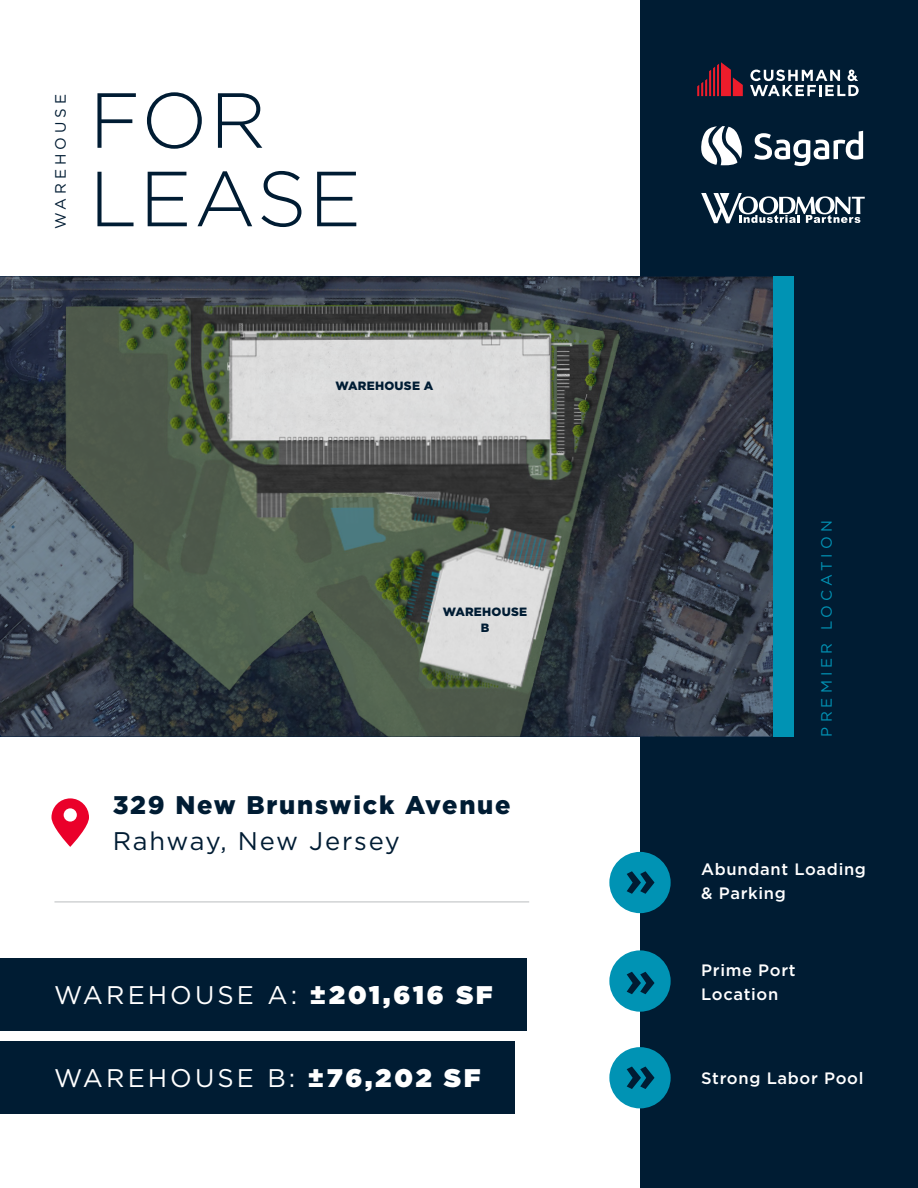
<style>
.page{position:relative;width:918px;height:1188px;background:#fff}
.page>*{position:absolute;margin:0;border:0;box-sizing:border-box;transform-origin:0 0}
.t1{font:300 77.85px/78.4px "Gotham";letter-spacing:.03em;color:#001c33}
.t2{font:25.5px "Gotham";letter-spacing:.12em;color:#fff}
.t3{font:900 25.5px "Gotham";letter-spacing:.07em;color:#001c33}
.t4{font:25.5px "Gotham";letter-spacing:.07em;color:#001c33}
.t5{font:500 16.5px/24px "Gotham";letter-spacing:.04em;color:#fff}
.t6{font:15px "Gotham";letter-spacing:.27em;color:#0092b4}
.t7{font:15px "Gotham";letter-spacing:.27em;color:#001c33}
.t8{font:900 12px/16.4px "Gotham";letter-spacing:.02em;color:#001c33;text-align:center}
.s1{font-weight:900}
</style>
<div class="page">
<div style="left:640px;top:0;width:278px;height:1188px;background:#001c33"></div>
<svg style="left:701px;top:193px;width:164px;height:30px"></svg>
<svg style="left:754px;top:131px;width:109px;height:35px"></svg>
<svg style="left:701px;top:126px;width:41px;height:39px"></svg>
<hr style="left:54px;top:901px;width:475px;height:2px;background:#d1d3d4">
<div style="left:0;top:958px;width:526px;height:72px;background:#001c33"></div>
<div style="left:0;top:1041px;width:514px;height:72px;background:#001c33"></div>
<svg style="left:697px;top:62px;width:46px;height:34px"></svg>
<svg style="left:750px;top:70px;width:109px;height:26px"></svg>
<div style="left:609px;top:950px;width:62px;height:62px;background:#0093b4;border-radius:50%"></div>
<div style="left:609px;top:852px;width:62px;height:61px;background:#0093b4;border-radius:50%"></div>
<div style="left:609px;top:1047px;width:62px;height:61px;background:#0093b4;border-radius:50%"></div>
<svg style="left:51px;top:798px;width:38px;height:49px"></svg>
<svg style="left:0;top:276px;width:773px;height:461px;background:#373e4b"></svg>
<img style="left:65px;top:296px;width:557px;height:441px">
<svg style="left:627px;top:1067px;width:27px;height:22px"></svg>
<svg style="left:627px;top:972px;width:27px;height:22px"></svg>
<svg style="left:627px;top:871px;width:27px;height:23px"></svg>
<div style="left:773px;top:276px;width:20px;height:461px;background:#0093b4"></div>
<p class="t7" style="left:51px;top:229px;width:137px;rotate:-90deg">WAREHOUSE</p>
<h1 class="t1" style="left:89px;top:79px;width:273px">FOR<br>LEASE</h1>
<p class="t8" style="left:336px;top:377px;width:99px">WAREHOUSE A</p>
<p class="t8" style="left:443px;top:603px;width:86px">WAREHOUSE<br>B</p>
<h2 class="t3" style="left:113px;top:787px;width:400px">329 New Brunswick Avenue</h2>
<h2 class="t4" style="left:113px;top:824px;width:289px">Rahway, New Jersey</h2>
<h2 class="t2" style="left:54px;top:979px;width:440px">WAREHOUSE A: <span class="s1">±201,616 SF</span></h2>
<h2 class="t2" style="left:54px;top:1062px;width:428px">WAREHOUSE B: <span class="s1">±76,202 SF</span></h2>
<p class="t6" style="left:817px;top:737px;width:217px;rotate:-90deg">PREMIER LOCATION</p>
<p class="t5" style="left:701px;top:857px;width:166px">Abundant Loading &amp; Parking</p>
<p class="t5" style="left:701px;top:958px;width:96px">Prime Port<br>Location</p>
<p class="t5" style="left:701px;top:1066px;width:164px">Strong Labor Pool</p>
</div>
